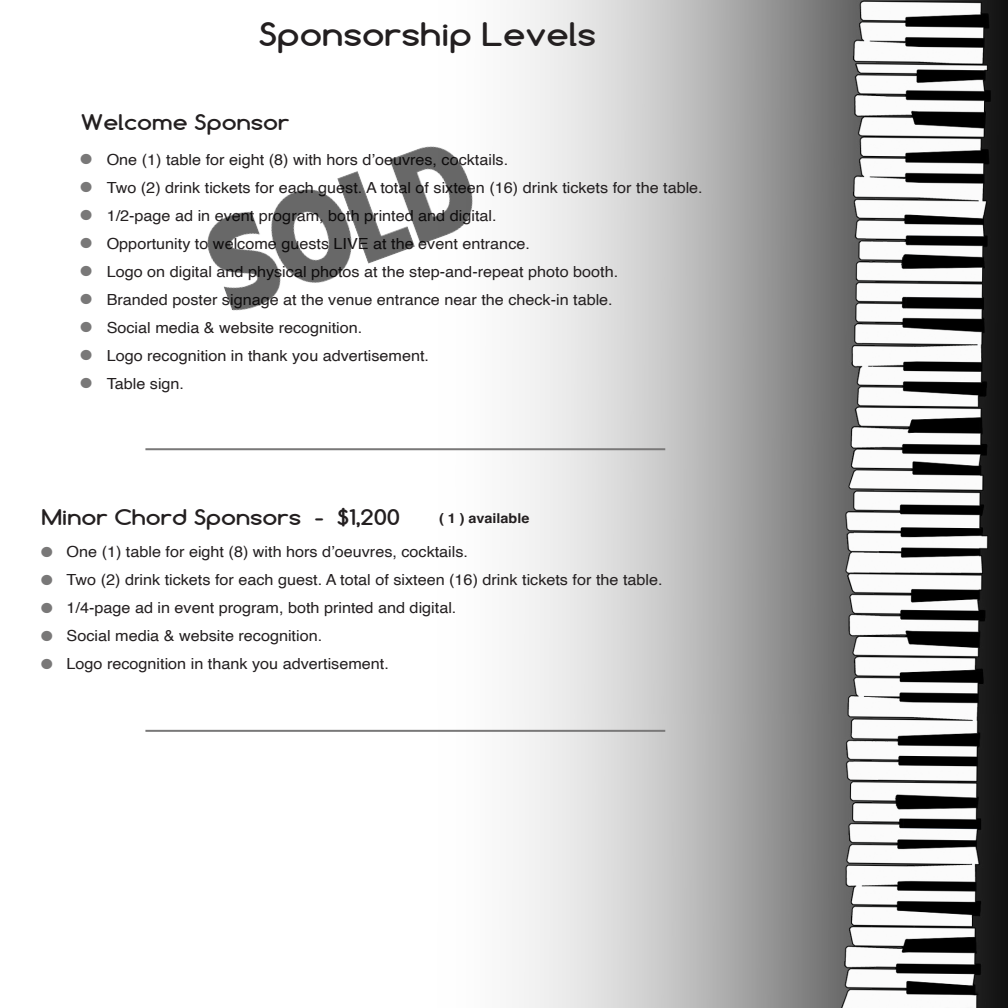
<style>
.page{position:relative;width:1008px;height:1008px;background:#fff}
.page>*{position:absolute;margin:0;border:0;box-sizing:border-box;transform-origin:0 0}
.t1{font:700 30.6px "Comfortaa";color:#231f20;scale:1.18 1}
.t2{font:700 20.4px "Comfortaa";color:#231f20;scale:1.18 1}
.t3{font:15.4px "Helvetica";color:#231f20;scale:1.06 1}
.t4{font:700 13.6px "Helvetica";color:#231f20;scale:1.06 1}
.t5{font:10.2px "Webdings";color:#797878;scale:1.06 1}
</style>
<div class="page">
<img style="left:145px;top:0;width:863px;height:1008px">
<hr style="left:145px;top:448px;width:520px;height:2px;background:#797878">
<hr style="left:145px;top:730px;width:520px;height:2px;background:#797878">
<img style="left:189px;top:126px;width:307px;height:200px">
<p class="t1" style="left:259px;top:15px;width:288px">Sponsorship Levels</p>
<p class="t2" style="left:81px;top:109px;width:178px">Welcome Sponsor</p>
<p class="t5" style="left:81px;top:154px;width:12px">■</p>
<p class="t5" style="left:81px;top:182px;width:12px">■</p>
<p class="t5" style="left:81px;top:210px;width:12px">■</p>
<p class="t5" style="left:81px;top:238px;width:12px">■</p>
<p class="t5" style="left:81px;top:266px;width:12px">■</p>
<p class="t5" style="left:81px;top:294px;width:12px">■</p>
<p class="t5" style="left:81px;top:322px;width:12px">■</p>
<p class="t5" style="left:81px;top:350px;width:12px">■</p>
<p class="t5" style="left:81px;top:378px;width:12px">■</p>
<p class="t3" style="left:107px;top:148px;width:380px">One (1) table for eight (8) with hors d’oeuvres, cocktails.</p>
<p class="t3" style="left:107px;top:176px;width:564px">Two (2) drink tickets for each guest. A total of sixteen (16) drink tickets for the table.</p>
<p class="t3" style="left:107px;top:204px;width:369px">1/2-page ad in event program, both printed and digital.</p>
<p class="t3" style="left:107px;top:232px;width:401px">Opportunity to welcome guests LIVE at the event entrance.</p>
<p class="t3" style="left:107px;top:260px;width:484px">Logo on digital and physical photos at the step-and-repeat photo booth.</p>
<p class="t3" style="left:107px;top:288px;width:479px">Branded poster signage at the venue entrance near the check-in table.</p>
<p class="t3" style="left:107px;top:316px;width:243px">Social media &amp; website recognition.</p>
<p class="t3" style="left:107px;top:344px;width:306px">Logo recognition in thank you advertisement.</p>
<p class="t3" style="left:107px;top:372px;width:75px">Table sign.</p>
<p class="t2" style="left:41px;top:504px;width:305px">Minor Chord Sponsors - $1,200</p>
<p class="t4" style="left:439px;top:509px;width:87px">( 1 ) available</p>
<p class="t5" style="left:41px;top:547px;width:12px">■</p>
<p class="t5" style="left:41px;top:575px;width:12px">■</p>
<p class="t5" style="left:41px;top:603px;width:12px">■</p>
<p class="t5" style="left:41px;top:631px;width:12px">■</p>
<p class="t5" style="left:41px;top:659px;width:12px">■</p>
<p class="t3" style="left:67px;top:539px;width:380px">One (1) table for eight (8) with hors d’oeuvres, cocktails.</p>
<p class="t3" style="left:67px;top:567px;width:564px">Two (2) drink tickets for each guest. A total of sixteen (16) drink tickets for the table.</p>
<p class="t3" style="left:67px;top:595px;width:369px">1/4-page ad in event program, both printed and digital.</p>
<p class="t3" style="left:67px;top:623px;width:243px">Social media &amp; website recognition.</p>
<p class="t3" style="left:67px;top:651px;width:306px">Logo recognition in thank you advertisement.</p>
</div>
